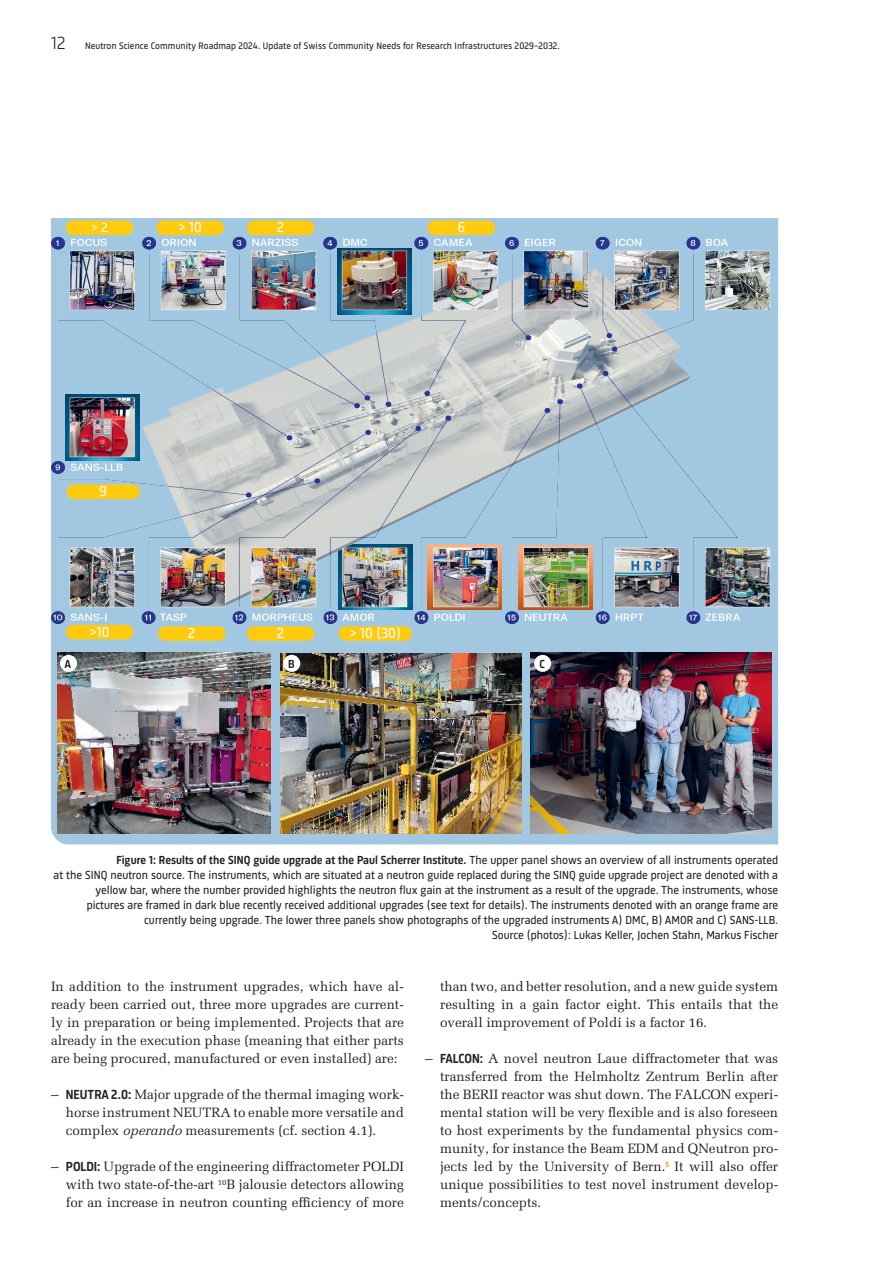
<style>
.page{position:relative;width:893px;height:1263px;background:#fff}
.page>*{position:absolute;margin:0;border:0;box-sizing:border-box;transform-origin:0 0}
.t1{font:14.7px "Sinews Sans Pro";color:#fff}
.t2{font:13.5px/18px "Melior LT Pro";color:#231f20;text-align:justify}
.t3{font:13.2px "Sinews Sans Pro";color:#fff}
.t4{font:12px/15px "Sinews Sans Pro";color:#231f20;text-align:right}
.t5{font:500 12px "Sinews Sans Pro";color:#231f20}
.t6{font:9.75px "Sinews Sans Pro";letter-spacing:.005em;color:#231f20}
.s1{font-weight:300;font-size:18px}
.s2{font-weight:500}
.s3{font-family:"Melior"}
.s4{font-family:"Sinews Sans Pro";font-weight:500}
.s5{font-style:italic}
</style>
<div class="page">
<div style="left:51px;top:218px;width:727px;height:626px;background:#a2c7e1"></div>
<img style="left:51px;top:220px;width:721px;height:455px">
<div style="left:66px;top:220px;width:67px;height:15px;background:#fecb0f;border-radius:7px"></div>
<div style="left:156px;top:220px;width:68px;height:15px;background:#fecb0f;border-radius:7px"></div>
<div style="left:247px;top:220px;width:68px;height:15px;background:#fecb0f;border-radius:7px"></div>
<div style="left:428px;top:220px;width:67px;height:15px;background:#fecb0f;border-radius:7px"></div>
<div style="left:66px;top:625px;width:67px;height:14px;background:#fecb0f;border-radius:7px"></div>
<div style="left:158px;top:626px;width:68px;height:15px;background:#fecb0f;border-radius:7px"></div>
<div style="left:247px;top:626px;width:68px;height:15px;background:#fecb0f;border-radius:7px"></div>
<div style="left:339px;top:626px;width:73px;height:15px;background:#fecb0f;border-radius:7px"></div>
<div style="left:67px;top:484px;width:73px;height:15px;background:#fecb0f;border-radius:7px"></div>
<img style="left:58px;top:652px;width:213px;height:181px">
<img style="left:281px;top:653px;width:241px;height:181px">
<img style="left:531px;top:653px;width:240px;height:181px">
<div style="left:60px;top:655px;width:17px;height:17px;background:#fff;border-radius:50%"></div>
<div style="left:283px;top:655px;width:17px;height:17px;background:#fff;border-radius:50%"></div>
<div style="left:534px;top:655px;width:17px;height:17px;background:#fff;border-radius:50%"></div>
<p class="t6" style="left:51px;top:38px;width:510px"><span class="s1">12</span> Neutron Science Community Roadmap 2024. Update of Swiss Community Needs for Research Infrastructures 2029-2032.</p>
<p class="t3" style="left:92px;top:218px;width:18px">&gt;2</p>
<p class="t1" style="left:178px;top:217px;width:25px">&gt; 10</p>
<p class="t1" style="left:277px;top:217px;width:9px">2</p>
<p class="t1" style="left:458px;top:217px;width:9px">6</p>
<p class="t1" style="left:100px;top:481px;width:9px">9</p>
<p class="t1" style="left:90px;top:621px;width:21px">&gt;10</p>
<p class="t1" style="left:188px;top:622px;width:9px">2</p>
<p class="t1" style="left:277px;top:622px;width:9px">2</p>
<p class="t1" style="left:349px;top:622px;width:53px">&gt; 10 (30)</p>
<p class="t5" style="left:64px;top:655px;width:8px">A</p>
<p class="t5" style="left:288px;top:655px;width:8px">B</p>
<p class="t5" style="left:539px;top:655px;width:7px">C</p>
<p class="t4" style="left:54px;top:851px;width:726px"><span class="s2">Figure 1: Results of the SINQ guide upgrade at the Paul Scherrer Institute.</span> The upper panel shows an overview of all instruments operated<br>at the SINQ neutron source. The instruments, which are situated at a neutron guide replaced during the SINQ guide upgrade project are denoted with a yellow bar, where the number provided highlights the neutron flux gain at the instrument as a result of the upgrade. The instruments, whose<br>pictures are framed in dark blue recently received additional upgrades (see text for details). The instruments denoted with an orange frame are currently being upgrade. The lower three panels show photographs of the upgraded instruments A) DMC, B) AMOR and C) SANS-LLB.<br>Source (photos): Lukas Keller, Jochen Stahn, Markus Fischer</p>
<p class="t2" style="left:51px;top:978px;width:354px">In addition to the instrument upgrades, which have al&shy;ready been carried out, three more upgrades are current&shy;ly in preparation or being implemented. Projects that are already in the execution phase (meaning that either parts are being procured, manufactured or even installed) are:</p>
<p class="t2" style="left:66px;top:1086px;width:340px;text-indent:-15px"><span class="s3">–</span> <span class="s4">NEUTRA 2.0:</span> Major upgrade of the thermal imaging work&shy;horse instrument NEUTRA to enable more versatile and complex <span class="s5">operando</span> measurements (cf. section 4.1).</p>
<p class="t2" style="left:66px;top:1158px;width:340px;text-indent:-15px"><span class="s3">–</span> <span class="s4">POLDI:</span> Upgrade of the engineering diffractometer POLDI with two state-of-the-art <sup>10</sup>B jalousie detectors allowing for an increase in neutron counting efficiency of more</p>
<p class="t2" style="left:440px;top:978px;width:340px">than two, and better resolution, and a new guide system resulting in a gain factor eight. This entails that the overall improvement of Poldi is a factor 16.</p>
<p class="t2" style="left:440px;top:1050px;width:340px;text-indent:-15px"><span class="s3">–</span> <span class="s4">FALCON:</span> A novel neutron Laue diffractometer that was transferred from the Helmholtz Zentrum Berlin after the BERII reactor was shut down. The FALCON experi&shy;mental station will be very flexible and is also foreseen to host experiments by the fundamental physics com&shy;munity, for instance the Beam EDM and QNeutron pro&shy;jects led by the University of Bern.<sup>5</sup> It will also offer unique possibilities to test novel instrument develop&shy;ments/concepts.</p>
</div>
